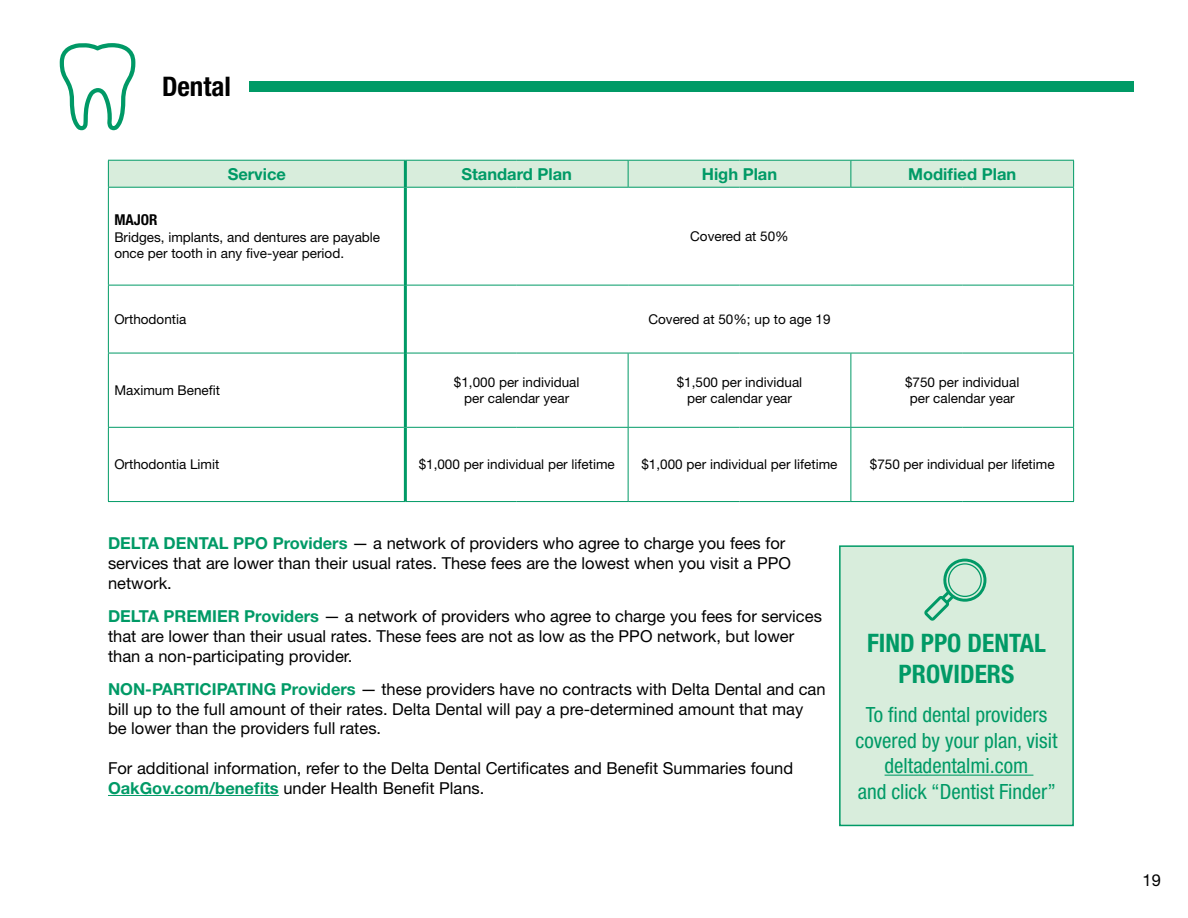
<style>
.page{position:relative;width:1188px;height:918px;background:#fff}
.page>*{position:absolute;margin:0;border:0;box-sizing:border-box;transform-origin:0 0}
.t1{font:700 condensed 27px "Helvetica Neue LT Std";color:#000}
.t2{font:700 condensed 25.5px/30.6px "Helvetica Neue LT Std";color:#009a66;text-align:center}
.t3{font:condensed 21px/25.5px "Helvetica Neue LT Std";color:#009a66;text-align:center}
.t4{font:16.5px/19.8px "Helvetica Neue LT Std";color:#000}
.t5{font:700 16.5px "Helvetica Neue LT Std";color:#009a66}
.t6{font:700 condensed 15px "Helvetica Neue LT Std";color:#000}
.t7{font:13.5px/16.2px "Helvetica Neue LT Std";color:#000;text-align:center}
.s1{font-weight:700;color:#009a66}
</style>
<div class="page">
<svg style="left:60px;top:43px;width:75px;height:87px"></svg>
<div style="left:250px;top:82px;width:884px;height:10px;background:#009a66"></div>
<hr style="left:108px;top:795px;width:171px;height:1px;background:#009a66">
<hr style="left:108px;top:187px;width:296px;height:1px;background:#009a66">
<hr style="left:407px;top:187px;width:110px;height:1px;background:#009a66">
<hr style="left:517px;top:187px;width:111px;height:1px;background:#009a66">
<hr style="left:628px;top:187px;width:112px;height:1px;background:#009a66">
<hr style="left:740px;top:187px;width:111px;height:1px;background:#009a66">
<hr style="left:851px;top:187px;width:111px;height:1px;background:#009a66">
<hr style="left:962px;top:187px;width:112px;height:1px;background:#009a66">
<hr style="left:108px;top:285px;width:296px;height:1px;background:#009a66">
<hr style="left:407px;top:285px;width:110px;height:1px;background:#009a66">
<hr style="left:517px;top:285px;width:111px;height:1px;background:#009a66">
<hr style="left:628px;top:285px;width:112px;height:1px;background:#009a66">
<hr style="left:740px;top:285px;width:111px;height:1px;background:#009a66">
<hr style="left:851px;top:285px;width:111px;height:1px;background:#009a66">
<hr style="left:962px;top:285px;width:112px;height:1px;background:#009a66">
<svg style="left:108px;top:160px;width:966px;height:27px;background:#cfe9d7"></svg>
<hr style="left:108px;top:188px;width:1px;height:97px;background:#009a66">
<hr style="left:1073px;top:188px;width:1px;height:97px;background:#009a66">
<hr style="left:108px;top:285px;width:1px;height:68px;background:#009a66">
<hr style="left:1073px;top:285px;width:1px;height:68px;background:#009a66">
<hr style="left:108px;top:353px;width:296px;height:1px;background:#009a66">
<hr style="left:108px;top:353px;width:1px;height:74px;background:#009a66">
<hr style="left:407px;top:353px;width:110px;height:1px;background:#009a66">
<hr style="left:517px;top:353px;width:111px;height:1px;background:#009a66">
<hr style="left:628px;top:353px;width:112px;height:1px;background:#009a66">
<hr style="left:628px;top:353px;width:1px;height:74px;background:#009a66">
<hr style="left:740px;top:353px;width:111px;height:1px;background:#009a66">
<hr style="left:851px;top:353px;width:111px;height:1px;background:#009a66">
<hr style="left:850px;top:353px;width:1px;height:74px;background:#009a66">
<hr style="left:962px;top:353px;width:112px;height:1px;background:#009a66">
<hr style="left:1073px;top:353px;width:1px;height:74px;background:#009a66">
<hr style="left:108px;top:427px;width:296px;height:1px;background:#009a66">
<hr style="left:108px;top:428px;width:1px;height:73px;background:#009a66">
<hr style="left:407px;top:427px;width:110px;height:1px;background:#009a66">
<hr style="left:517px;top:427px;width:111px;height:1px;background:#009a66">
<hr style="left:628px;top:427px;width:112px;height:1px;background:#009a66">
<hr style="left:628px;top:428px;width:1px;height:73px;background:#009a66">
<hr style="left:740px;top:427px;width:111px;height:1px;background:#009a66">
<hr style="left:851px;top:427px;width:111px;height:1px;background:#009a66">
<hr style="left:850px;top:428px;width:1px;height:73px;background:#009a66">
<hr style="left:962px;top:427px;width:112px;height:1px;background:#009a66">
<hr style="left:1073px;top:428px;width:1px;height:73px;background:#009a66">
<hr style="left:108px;top:501px;width:297px;height:1px;background:#009a66">
<hr style="left:405px;top:501px;width:112px;height:1px;background:#009a66">
<hr style="left:517px;top:501px;width:111px;height:1px;background:#009a66">
<hr style="left:628px;top:501px;width:112px;height:1px;background:#009a66">
<hr style="left:740px;top:501px;width:111px;height:1px;background:#009a66">
<hr style="left:851px;top:501px;width:111px;height:1px;background:#009a66">
<hr style="left:962px;top:501px;width:112px;height:1px;background:#009a66">
<hr style="left:404px;top:161px;width:3px;height:26px;background:#009a66">
<hr style="left:404px;top:187px;width:3px;height:98px;background:#009a66">
<hr style="left:404px;top:285px;width:3px;height:68px;background:#009a66">
<hr style="left:404px;top:353px;width:3px;height:74px;background:#009a66">
<hr style="left:404px;top:427px;width:3px;height:74px;background:#009a66">
<div style="left:840px;top:546px;width:233px;height:279px;background:#d8eddc"></div>
<hr style="left:885px;top:775px;width:148px;height:1px;background:#009a66">
<div style="left:839px;top:545px;width:235px;height:281px;border:2px solid #009a66"></div>
<svg style="left:924px;top:559px;width:62px;height:62px"></svg>
<h1 class="t1" style="left:162px;top:70px;width:70px">Dental</h1>
<p class="t5" style="left:228px;top:164px;width:60px">Service</p>
<p class="t5" style="left:461px;top:164px;width:112px">Standard Plan</p>
<p class="t5" style="left:702px;top:164px;width:77px">High Plan</p>
<p class="t5" style="left:908px;top:164px;width:110px">Modified Plan</p>
<p class="t6" style="left:114px;top:211px;width:45px">MAJOR</p>
<p class="t7" style="left:114px;top:228px;width:267px;text-align:left">Bridges, implants, and dentures are payable once per tooth in any five-year period.</p>
<p class="t7" style="left:690px;top:228px;width:100px">Covered at 50%</p>
<p class="t7" style="left:114px;top:311px;width:74px">Orthodontia</p>
<p class="t7" style="left:648px;top:311px;width:184px">Covered at 50%; up to age 19</p>
<p class="t7" style="left:114px;top:382px;width:107px">Maximum Benefit</p>
<p class="t7" style="left:454px;top:374px;width:127px">$1,000 per individual per calendar year</p>
<p class="t7" style="left:677px;top:374px;width:127px">$1,500 per individual per calendar year</p>
<p class="t7" style="left:905px;top:374px;width:116px">$750 per individual per calendar year</p>
<p class="t7" style="left:114px;top:456px;width:107px">Orthodontia Limit</p>
<p class="t7" style="left:419px;top:456px;width:198px">$1,000 per individual per lifetime</p>
<p class="t7" style="left:641px;top:456px;width:198px">$1,000 per individual per lifetime</p>
<p class="t7" style="left:870px;top:456px;width:186px">$750 per individual per lifetime</p>
<p class="t4" style="left:108px;top:533px;width:684px"><span class="s1">DELTA DENTAL PPO Providers</span> — a network of providers who agree to charge you fees for services that are lower than their usual rates. These fees are the lowest when you visit a PPO network.</p>
<p class="t4" style="left:108px;top:606px;width:715px"><span class="s1">DELTA PREMIER Providers</span> — a network of providers who agree to charge you fees for services that are lower than their usual rates. These fees are not as low as the PPO network, but lower than a non-participating provider.</p>
<p class="t4" style="left:108px;top:679px;width:719px"><span class="s1">NON-PARTICIPATING Providers</span> — these providers have no contracts with Delta Dental and can bill up to the full amount of their rates. Delta Dental will pay a pre-determined amount that may be lower than the providers full rates.</p>
<p class="t4" style="left:108px;top:758px;width:687px">For additional information, refer to the Delta Dental Certificates and Benefit Summaries found<br><span class="s1">OakGov.com/benefits</span> under Health Benefit Plans.</p>
<h2 class="t2" style="left:867px;top:628px;width:180px">FIND PPO DENTAL<br>PROVIDERS</h2>
<p class="t3" style="left:856px;top:702px;width:203px">To find dental providers covered by your plan, visit deltadentalmi.com<br>and click “Dentist Finder”</p>
<p class="t4" style="left:1143px;top:870px;width:20px">19</p>
</div>
